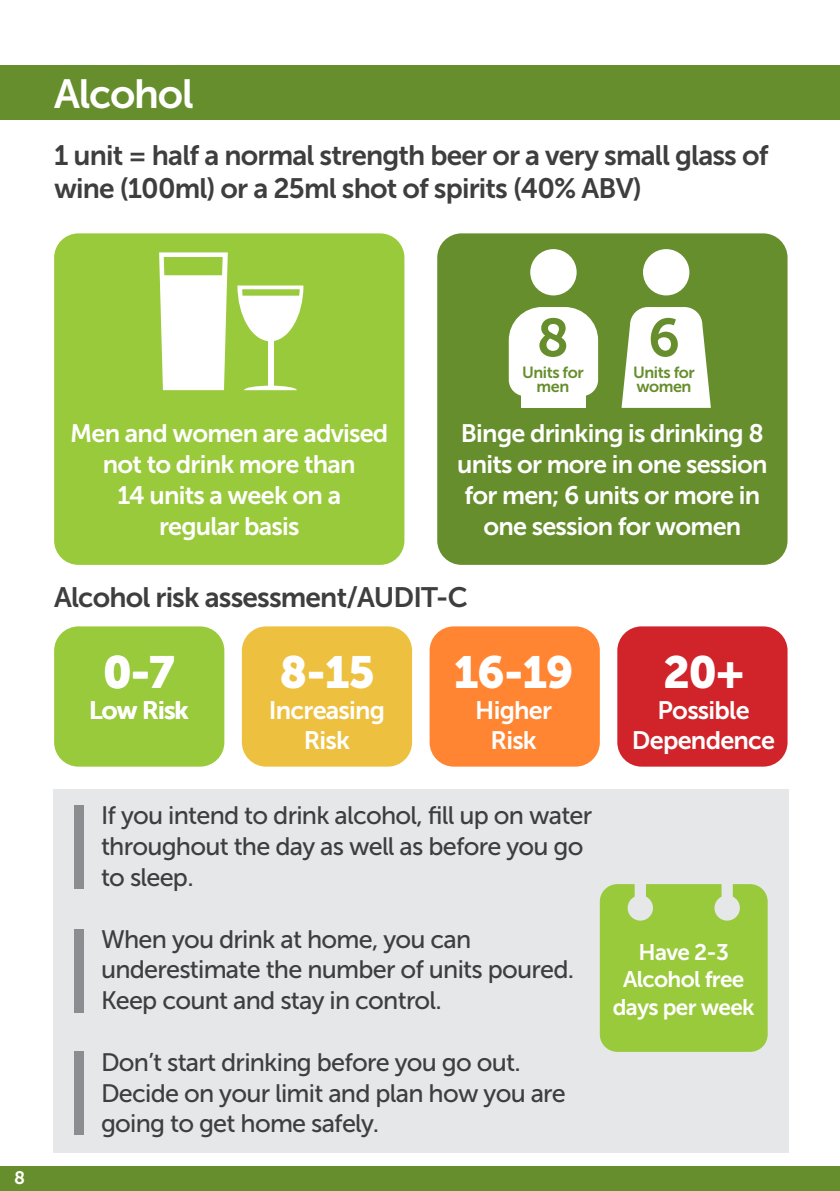
<style>
.page{position:relative;width:840px;height:1191px;background:#fff}
.page>*{position:absolute;margin:0;border:0;box-sizing:border-box;transform-origin:0 0}
.t1{font:53.2px "Museo Sans 700";color:#668e2c}
.t2{font:44.8px "Museo Sans 900";letter-spacing:-.03em;color:#fff}
.t3{font:40.6px "Museo Sans 700";letter-spacing:-.03em;color:#fff}
.t4{font:28px/33.6px "Museo Sans 700";letter-spacing:-.03em;color:#3e3e3f}
.t5{font:25.2px/30.8px "Museo Sans 500";letter-spacing:-.03em;color:#3e3e3f}
.t6{font:25.2px/30.8px "Museo Sans 700";letter-spacing:-.03em;color:#fff;text-align:center}
.t7{font:22.6px/27.6px "Museo Sans 700";letter-spacing:-.03em;color:#fff;text-align:center}
.t8{font:18px "Museo Sans 700";color:#fff}
.t9{font:16.2px/14.6px "Museo Sans 700";letter-spacing:-.03em;color:#668e2c;text-align:center}
</style>
<div class="page">
<div style="left:53px;top:789px;width:735px;height:363px;background:#e6e7e9"></div>
<div style="left:0;top:65px;width:839px;height:55px;background:#668e2c"></div>
<div style="left:0;top:1166px;width:839px;height:25px;background:#668e2c"></div>
<div style="left:54px;top:233px;width:350px;height:332px;background:#99ca3b;border-radius:24px"></div>
<div style="left:54px;top:626px;width:170px;height:140px;background:#99ca3b;border-radius:24px"></div>
<div style="left:242px;top:626px;width:170px;height:140px;background:#eec03f;border-radius:24px"></div>
<div style="left:429px;top:626px;width:170px;height:140px;background:#ff8532;border-radius:24px"></div>
<div style="left:617px;top:626px;width:170px;height:140px;background:#d1232a;border-radius:24px"></div>
<div style="left:437px;top:233px;width:350px;height:332px;background:#668e2c;border-radius:24px"></div>
<svg style="left:159px;top:252px;width:69px;height:138px"></svg>
<svg style="left:244px;top:386px;width:53px;height:4px"></svg>
<div style="left:268px;top:336px;width:5px;height:52px;background:#fff"></div>
<svg style="left:237px;top:285px;width:66px;height:56px"></svg>
<div style="left:530px;top:249px;width:46px;height:46px;background:#fff;border-radius:50%"></div>
<div style="left:642px;top:249px;width:47px;height:46px;background:#fff;border-radius:50%"></div>
<svg style="left:508px;top:307px;width:89px;height:89px"></svg>
<svg style="left:621px;top:307px;width:89px;height:101px"></svg>
<div style="left:521px;top:334px;width:64px;height:74px;background:#fff"></div>
<div style="left:74px;top:805px;width:10px;height:84px;background:#8b8d90"></div>
<div style="left:74px;top:928px;width:10px;height:84px;background:#8b8d90"></div>
<div style="left:74px;top:1051px;width:10px;height:84px;background:#8b8d90"></div>
<svg style="left:599px;top:884px;width:168px;height:167px"></svg>
<div style="left:607px;top:942px;width:152px;height:101px;background:#99ca3b"></div>
<p class="t3" style="left:54px;top:71px;width:141px">Alcohol</p>
<p class="t4" style="left:54px;top:138px;width:715px">1 unit = half a normal strength beer or a very small glass of wine (100ml) or a 25ml shot of spirits (40% ABV)</p>
<p class="t8" style="left:14px;top:1167px;width:12px">8</p>
<p class="t6" style="left:70px;top:418px;width:319px">Men and women are advised not to drink more than</p>
<p class="t6" style="left:117px;top:480px;width:225px">14 units a week on a</p>
<p class="t6" style="left:159px;top:510px;width:142px">regular basis</p>
<p class="t1" style="left:536px;top:308px;width:34px">8</p>
<p class="t1" style="left:647px;top:308px;width:34px">6</p>
<p class="t9" style="left:522px;top:365px;width:63px">Units for men</p>
<p class="t9" style="left:633px;top:365px;width:63px;text-align:left">Units for women</p>
<p class="t6" style="left:457px;top:418px;width:312px;text-align:left">Binge drinking is drinking 8 units or more in one session</p>
<p class="t6" style="left:464px;top:480px;width:297px">for men; 6 units or more in</p>
<p class="t6" style="left:483px;top:510px;width:259px">one session for women</p>
<p class="t4" style="left:54px;top:580px;width:415px">Alcohol risk assessment/AUDIT-C</p>
<p class="t2" style="left:103px;top:646px;width:73px">0-7</p>
<p class="t6" style="left:89px;top:694px;width:101px">Low Risk</p>
<p class="t2" style="left:279px;top:646px;width:96px">8-15</p>
<p class="t6" style="left:268px;top:694px;width:118px">Increasing</p>
<p class="t6" style="left:303px;top:725px;width:48px">Risk</p>
<p class="t2" style="left:453px;top:646px;width:121px">16-19</p>
<p class="t6" style="left:475px;top:694px;width:78px">Higher</p>
<p class="t6" style="left:490px;top:725px;width:48px">Risk</p>
<p class="t5" style="left:101px;top:800px;width:492px">If you intend to drink alcohol, fill up on water throughout the day as well as before you go to sleep.</p>
<p class="t5" style="left:101px;top:923px;width:474px">When you drink at home, you can underestimate the number of units poured.<br>Keep count and stay in control.</p>
<p class="t5" style="left:101px;top:1046px;width:466px">Don’t start drinking before you go out.<br>Decide on your limit and plan how you are going to get home safely.</p>
<p class="t2" style="left:662px;top:646px;width:83px">20+</p>
<p class="t6" style="left:631px;top:694px;width:145px">Possible<br>Dependence</p>
<p class="t7" style="left:612px;top:938px;width:143px">Have 2-3<br>Alcohol free days per week</p>
</div>
